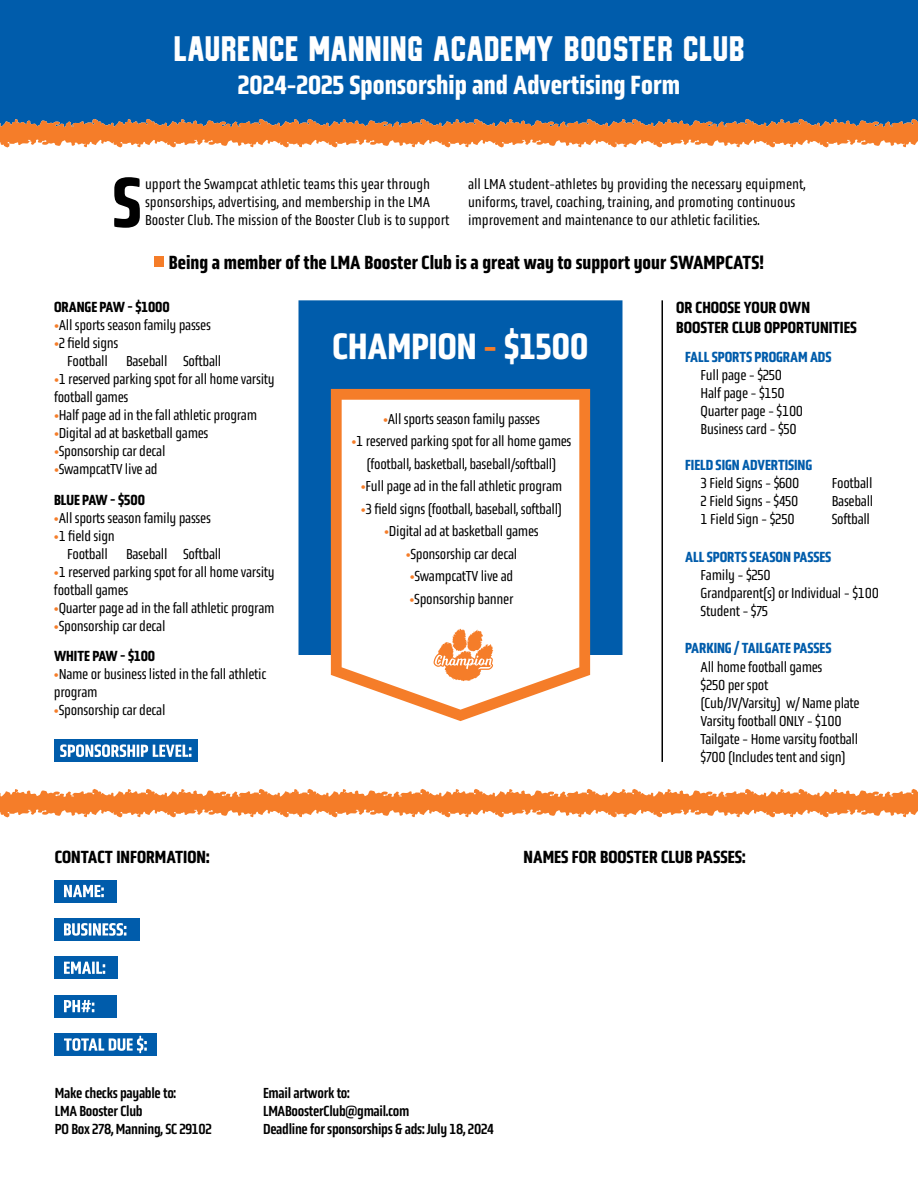
<style>
.page{position:relative;width:918px;height:1188px;background:#fff}
.page>*{position:absolute;margin:0;border:0;box-sizing:border-box;transform-origin:0 0}
.t1{font:500 72px "Obvia Condensed";color:#000}
.t2{font:500 37.5px "Obvia Condensed";color:#fff}
.t3{font:36px "Scout";letter-spacing:-.015em;color:#fff}
.t4{font:500 27px "Obvia Condensed";color:#fff}
.t5{font:500 19.5px "Obvia Condensed";color:#000}
.t6{font:500 18px "Obvia Condensed";color:#000}
.t7{font:500 16.5px/19.8px "Obvia Condensed";color:#000}
.t8{font:15px/18px "Obvia Condensed";letter-spacing:-.02em;color:#000}
.t9{font:15px/18px "Obvia Condensed";color:#000}
.t10{font:15px/18px "Obvia Condensed";letter-spacing:-.02em;color:#000}
.t11{font:500 15px "Obvia Condensed";letter-spacing:-.005em;color:#005cab}
.t12{font:500 15px "Obvia Condensed";letter-spacing:-.005em;color:#000}
.s1{color:#f57d29}
</style>
<div class="page">
<div style="left:0;top:0;width:918px;height:119px;background:#005cab"></div>
<svg style="left:0;top:119px;width:918px;height:29px;background:#d78d5b"></svg>
<div style="left:154px;top:256px;width:10px;height:11px;background:#f57d29"></div>
<div style="left:298px;top:300px;width:324px;height:355px;background:#005cab"></div>
<svg style="left:331px;top:389px;width:259px;height:332px;fill:#f57d29"></svg>
<svg style="left:342px;top:400px;width:237px;height:310px"></svg>
<svg style="left:434px;top:629px;width:59px;height:52px"></svg>
<hr style="left:662px;top:300px;width:1px;height:462px;background:#000">
<div style="left:54px;top:740px;width:144px;height:22px;background:#005cab"></div>
<div style="left:54px;top:880px;width:63px;height:22px;background:#005cab"></div>
<div style="left:54px;top:918px;width:86px;height:23px;background:#005cab"></div>
<div style="left:54px;top:1033px;width:103px;height:23px;background:#005cab"></div>
<div style="left:54px;top:957px;width:64px;height:22px;background:#005cab"></div>
<div style="left:54px;top:995px;width:63px;height:22px;background:#005cab"></div>
<svg style="left:60px;top:744px;width:131px;height:13px"></svg>
<svg style="left:64px;top:885px;width:40px;height:12px"></svg>
<svg style="left:64px;top:923px;width:62px;height:13px"></svg>
<svg style="left:64px;top:1036px;width:83px;height:17px"></svg>
<svg style="left:64px;top:962px;width:41px;height:12px"></svg>
<svg style="left:64px;top:1000px;width:30px;height:12px"></svg>
<svg style="left:0;top:789px;width:918px;height:28px"></svg>
<h3 class="t3" style="left:173px;top:28px;width:573px">LAURENCE MANNING ACADEMY BOOSTER CLUB</h3>
<h3 class="t4" style="left:238px;top:68px;width:444px">2024-2025 Sponsorship and Advertising Form</h3>
<h1 class="t1" style="left:112px;top:159px;width:31px">S</h1>
<p class="t9" style="left:145px;top:175px;width:306px">upport the Swampcat athletic teams this year through sponsorships, advertising, and membership in the LMA<br>Booster Club. The mission of the Booster Club is to support</p>
<p class="t9" style="left:468px;top:175px;width:339px">all LMA student-athletes by providing the necessary equipment, uniforms, travel, coaching, training, and promoting continuous</p>
<p class="t9" style="left:468px;top:211px;width:293px">improvement and maintenance to our athletic facilities.</p>
<h3 class="t5" style="left:169px;top:250px;width:597px">Being a member of the LMA Booster Club is a great way to support your SWAMPCATS!</h3>
<p class="t12" style="left:54px;top:298px;width:117px">ORANGE PAW - $1000</p>
<p class="t8" style="left:54px;top:316px;width:158px"><span class="s1">•</span>All sports season family passes</p>
<p class="t8" style="left:67px;top:334px;width:156px;text-indent:-13px"><span class="s1">•</span>2 field signs<br>Football Baseball Softball</p>
<p class="t8" style="left:54px;top:370px;width:222px"><span class="s1">•</span>1 reserved parking spot for all home varsity football games</p>
<p class="t8" style="left:54px;top:406px;width:205px"><span class="s1">•</span>Half page ad in the fall athletic program</p>
<p class="t8" style="left:54px;top:424px;width:156px"><span class="s1">•</span>Digital ad at basketball games</p>
<p class="t8" style="left:54px;top:442px;width:113px"><span class="s1">•</span>Sponsorship car decal</p>
<p class="t8" style="left:54px;top:460px;width:105px"><span class="s1">•</span>SwampcatTV live ad</p>
<p class="t12" style="left:54px;top:490px;width:92px">BLUE PAW - $500</p>
<p class="t8" style="left:54px;top:509px;width:158px"><span class="s1">•</span>All sports season family passes</p>
<p class="t8" style="left:67px;top:527px;width:156px;text-indent:-13px"><span class="s1">•</span>1 field sign<br>Football Baseball Softball</p>
<p class="t8" style="left:54px;top:563px;width:222px"><span class="s1">•</span>1 reserved parking spot for all home varsity football games</p>
<p class="t8" style="left:54px;top:599px;width:222px"><span class="s1">•</span>Quarter page ad in the fall athletic program</p>
<p class="t8" style="left:54px;top:617px;width:113px"><span class="s1">•</span>Sponsorship car decal</p>
<p class="t12" style="left:54px;top:647px;width:103px">WHITE PAW - $100</p>
<p class="t8" style="left:54px;top:665px;width:214px"><span class="s1">•</span>Name or business listed in the fall athletic program</p>
<p class="t8" style="left:54px;top:701px;width:113px"><span class="s1">•</span>Sponsorship car decal</p>
<h2 class="t2" style="left:333px;top:324px;width:257px">CHAMPION <span class="s1">-</span> $1500</h2>
<p class="t8" style="left:383px;top:410px;width:158px"><span class="s1">•</span>All sports season family passes</p>
<p class="t8" style="left:352px;top:430px;width:221px;line-height:22.5px;text-align:center"><span class="s1">•</span>1 reserved parking spot for all home games (football, basketball, baseball/softball)</p>
<p class="t8" style="left:361px;top:477px;width:203px"><span class="s1">•</span>Full page ad in the fall athletic program</p>
<p class="t8" style="left:361px;top:500px;width:203px"><span class="s1">•</span>3 field signs (football, baseball, softball)</p>
<p class="t8" style="left:384px;top:522px;width:156px"><span class="s1">•</span>Digital ad at basketball games</p>
<p class="t8" style="left:406px;top:545px;width:113px"><span class="s1">•</span>Sponsorship car decal</p>
<p class="t8" style="left:410px;top:567px;width:105px"><span class="s1">•</span>SwampcatTV live ad</p>
<p class="t8" style="left:410px;top:590px;width:105px"><span class="s1">•</span>Sponsorship banner</p>
<p class="t7" style="left:676px;top:297px;width:182px">OR CHOOSE YOUR OWN<br>BOOSTER CLUB OPPORTUNITIES</p>
<p class="t11" style="left:685px;top:348px;width:148px">FALL SPORTS PROGRAM ADS</p>
<p class="t8" style="left:701px;top:366px;width:104px">Full page - $250<br>Half page - $150<br>Quarter page - $100<br>Business card - $50</p>
<p class="t8" style="left:701px;top:474px;width:100px;text-align:justify">3 Field Signs - $600<br>2 Field Signs - $450<br>1 Field Sign - $250</p>
<p class="t11" style="left:685px;top:456px;width:129px">FIELD SIGN ADVERTISING</p>
<p class="t8" style="left:832px;top:474px;width:43px;text-align:justify">Football Baseball Softball</p>
<p class="t11" style="left:685px;top:548px;width:148px">ALL SPORTS SEASON PASSES</p>
<p class="t8" style="left:701px;top:566px;width:180px">Family - $250<br>Grandparent(s) or Individual - $100<br>Student - $75</p>
<p class="t11" style="left:685px;top:639px;width:148px">PARKING / TAILGATE PASSES</p>
<p class="t8" style="left:701px;top:658px;width:161px">All home football games<br>$250 per spot<br>(Cub/JV/Varsity) w/ Name plate<br>Varsity football ONLY - $100<br>Tailgate - Home varsity football $700 (Includes tent and sign)</p>
<p class="t6" style="left:55px;top:846px;width:156px">CONTACT INFORMATION:</p>
<p class="t6" style="left:524px;top:846px;width:224px">NAMES FOR BOOSTER CLUB PASSES:</p>
<p class="t10" style="left:55px;top:1084px;width:158px">Make checks payable to:<br>LMA Booster Club<br>PO Box 278, Manning, SC 29102</p>
<p class="t10" style="left:263px;top:1084px;width:232px">Email artwork to:<br>LMABoosterClub@gmail.com<br>Deadline for sponsorships &amp; ads: July 18, 2024</p>
</div>
